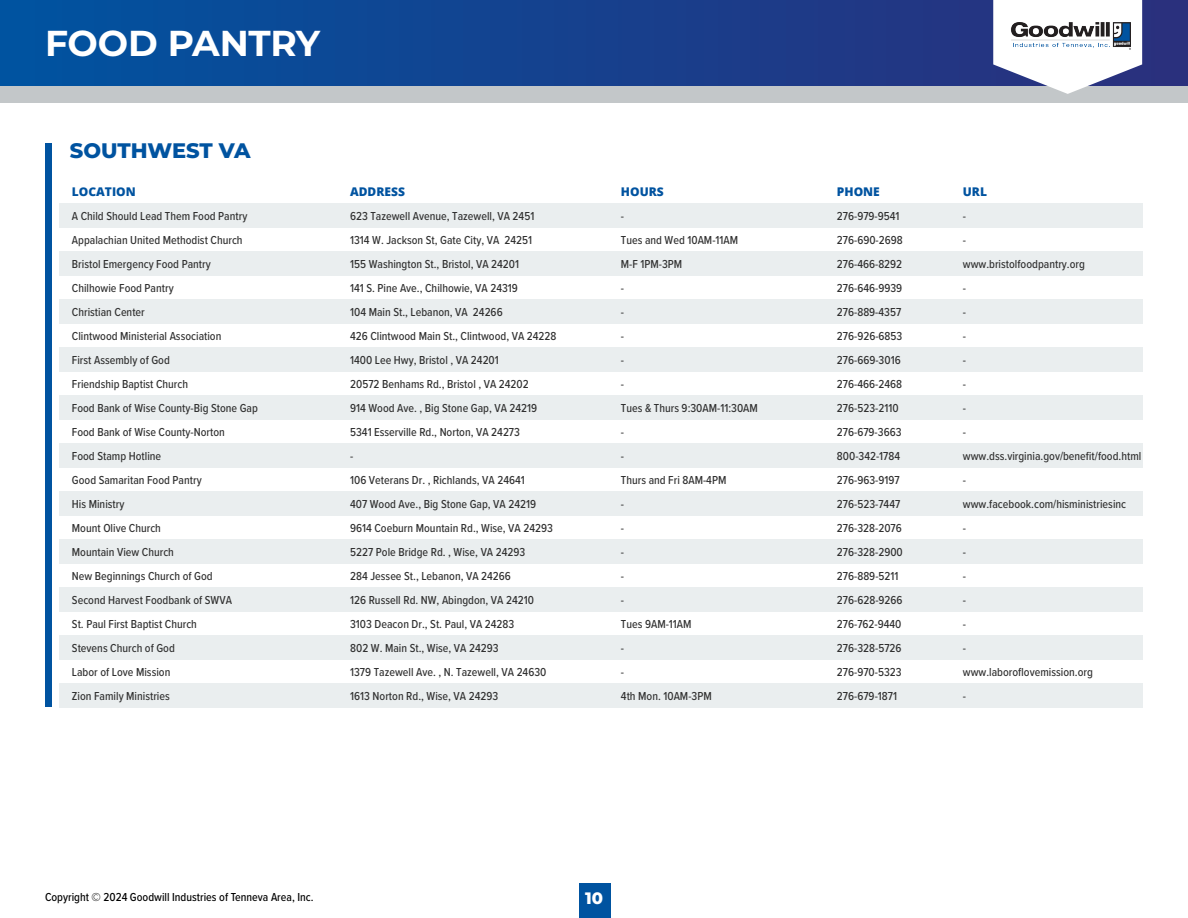
<style>
.page{position:relative;width:1188px;height:918px;background:#fff}
.page>*{position:absolute;margin:0;border:0;box-sizing:border-box;transform-origin:0 0}
.t1{font:700 36px "Montserrat";letter-spacing:-.01em;color:#fff}
.t2{font:800 21px "Montserrat";color:#0053a0}
.t3{font:800 16.5px "Montserrat";color:#fff}
.t4{font:500 12px "Proxima Nova Cond";color:#303030}
.t5{font:500 12px "Proxima Nova Cond";color:#000}
.t6{font:800 12px "Open Sans";color:#0053a0}
</style>
<div class="page">
<svg style="left:0;top:0;width:1188px;height:86px;background:#13428f"></svg>
<div style="left:0;top:86px;width:1188px;height:17px;background:#c3c7c9"></div>
<div style="left:59px;top:203px;width:1084px;height:24px;background:#eaeeef"></div>
<div style="left:59px;top:299px;width:1084px;height:24px;background:#eaeeef"></div>
<div style="left:59px;top:347px;width:1084px;height:24px;background:#eaeeef"></div>
<div style="left:59px;top:395px;width:1084px;height:24px;background:#eaeeef"></div>
<div style="left:59px;top:443px;width:1084px;height:24px;background:#eaeeef"></div>
<div style="left:59px;top:491px;width:1084px;height:24px;background:#eaeeef"></div>
<div style="left:59px;top:539px;width:1084px;height:24px;background:#eaeeef"></div>
<div style="left:59px;top:587px;width:1084px;height:24px;background:#eaeeef"></div>
<div style="left:59px;top:635px;width:1084px;height:24px;background:#eaeeef"></div>
<div style="left:59px;top:683px;width:1084px;height:24px;background:#eaeeef"></div>
<div style="left:59px;top:251px;width:1084px;height:24px;background:#eaeeef"></div>
<div style="left:45px;top:143px;width:6px;height:564px;background:#0053a0"></div>
<svg style="left:993px;top:0;width:149px;height:94px"></svg>
<img style="left:1010px;top:23px;width:120px;height:26px">
<div style="left:579px;top:883px;width:32px;height:35px;background:#0053a0"></div>
<h1 class="t1" style="left:45px;top:17px;width:277px">FOOD PANTRY</h1>
<h2 class="t2" style="left:70px;top:135px;width:182px">SOUTHWEST VA</h2>
<p class="t6" style="left:72px;top:182px;width:65px">LOCATION</p>
<p class="t6" style="left:350px;top:182px;width:56px">ADDRESS</p>
<p class="t6" style="left:621px;top:182px;width:44px">HOURS</p>
<p class="t6" style="left:837px;top:182px;width:44px">PHONE</p>
<p class="t6" style="left:963px;top:182px;width:26px">URL</p>
<p class="t4" style="left:72px;top:207px;width:177px">A Child Should Lead Them Food Pantry</p>
<p class="t4" style="left:350px;top:207px;width:186px">623 Tazewell Avenue, Tazewell, VA 2451</p>
<p class="t4" style="left:621px;top:207px;width:5px">-</p>
<p class="t4" style="left:837px;top:207px;width:64px">276-979-9541</p>
<p class="t4" style="left:963px;top:207px;width:5px">-</p>
<p class="t4" style="left:72px;top:231px;width:172px">Appalachian United Methodist Church</p>
<p class="t4" style="left:350px;top:231px;width:184px">1314 W. Jackson St, Gate City, VA 24251</p>
<p class="t4" style="left:621px;top:231px;width:119px">Tues and Wed 10AM-11AM</p>
<p class="t4" style="left:837px;top:231px;width:67px">276-690-2698</p>
<p class="t4" style="left:963px;top:231px;width:5px">-</p>
<p class="t4" style="left:72px;top:255px;width:140px">Bristol Emergency Food Pantry</p>
<p class="t4" style="left:350px;top:255px;width:171px">155 Washington St., Bristol, VA 24201</p>
<p class="t4" style="left:621px;top:255px;width:63px">M-F 1PM-3PM</p>
<p class="t4" style="left:837px;top:255px;width:67px">276-466-8292</p>
<p class="t4" style="left:963px;top:255px;width:124px">www.bristolfoodpantry.org</p>
<p class="t4" style="left:72px;top:279px;width:103px">Chilhowie Food Pantry</p>
<p class="t4" style="left:350px;top:279px;width:169px">141 S. Pine Ave., Chilhowie, VA 24319</p>
<p class="t4" style="left:621px;top:279px;width:5px">-</p>
<p class="t4" style="left:837px;top:279px;width:67px">276-646-9939</p>
<p class="t4" style="left:963px;top:279px;width:5px">-</p>
<p class="t4" style="left:72px;top:303px;width:74px">Christian Center</p>
<p class="t4" style="left:350px;top:303px;width:154px">104 Main St., Lebanon, VA 24266</p>
<p class="t4" style="left:621px;top:303px;width:5px">-</p>
<p class="t4" style="left:837px;top:303px;width:66px">276-889-4357</p>
<p class="t4" style="left:963px;top:303px;width:5px">-</p>
<p class="t4" style="left:72px;top:327px;width:151px">Clintwood Ministerial Association</p>
<p class="t4" style="left:350px;top:327px;width:208px">426 Clintwood Main St., Clintwood, VA 24228</p>
<p class="t4" style="left:621px;top:327px;width:5px">-</p>
<p class="t4" style="left:837px;top:327px;width:67px">276-926-6853</p>
<p class="t4" style="left:963px;top:327px;width:5px">-</p>
<p class="t4" style="left:72px;top:351px;width:99px">First Assembly of God</p>
<p class="t4" style="left:350px;top:351px;width:150px">1400 Lee Hwy, Bristol , VA 24201</p>
<p class="t4" style="left:621px;top:351px;width:5px">-</p>
<p class="t4" style="left:837px;top:351px;width:65px">276-669-3016</p>
<p class="t4" style="left:963px;top:351px;width:5px">-</p>
<p class="t4" style="left:72px;top:375px;width:118px">Friendship Baptist Church</p>
<p class="t4" style="left:350px;top:375px;width:180px">20572 Benhams Rd., Bristol , VA 24202</p>
<p class="t4" style="left:621px;top:375px;width:5px">-</p>
<p class="t4" style="left:837px;top:375px;width:67px">276-466-2468</p>
<p class="t4" style="left:963px;top:375px;width:5px">-</p>
<p class="t4" style="left:72px;top:399px;width:188px">Food Bank of Wise County-Big Stone Gap</p>
<p class="t4" style="left:350px;top:399px;width:189px">914 Wood Ave. , Big Stone Gap, VA 24219</p>
<p class="t4" style="left:621px;top:399px;width:139px">Tues &amp; Thurs 9:30AM-11:30AM</p>
<p class="t4" style="left:837px;top:399px;width:63px">276-523-2110</p>
<p class="t4" style="left:963px;top:399px;width:5px">-</p>
<p class="t4" style="left:72px;top:423px;width:154px">Food Bank of Wise County-Norton</p>
<p class="t4" style="left:350px;top:423px;width:171px">5341 Esserville Rd., Norton, VA 24273</p>
<p class="t4" style="left:621px;top:423px;width:5px">-</p>
<p class="t4" style="left:837px;top:423px;width:66px">276-679-3663</p>
<p class="t4" style="left:963px;top:423px;width:5px">-</p>
<p class="t4" style="left:72px;top:447px;width:91px">Food Stamp Hotline</p>
<p class="t4" style="left:350px;top:447px;width:5px">-</p>
<p class="t4" style="left:621px;top:447px;width:5px">-</p>
<p class="t4" style="left:837px;top:447px;width:65px">800-342-1784</p>
<p class="t4" style="left:963px;top:447px;width:180px">www.dss.virginia.gov/benefit/food.html</p>
<p class="t4" style="left:72px;top:471px;width:131px">Good Samaritan Food Pantry</p>
<p class="t4" style="left:350px;top:471px;width:176px">106 Veterans Dr. , Richlands, VA 24641</p>
<p class="t4" style="left:621px;top:471px;width:107px">Thurs and Fri 8AM-4PM</p>
<p class="t4" style="left:837px;top:471px;width:64px">276-963-9197</p>
<p class="t4" style="left:963px;top:471px;width:5px">-</p>
<p class="t4" style="left:72px;top:495px;width:54px">His Ministry</p>
<p class="t4" style="left:350px;top:495px;width:187px">407 Wood Ave., Big Stone Gap, VA 24219</p>
<p class="t4" style="left:621px;top:495px;width:5px">-</p>
<p class="t4" style="left:837px;top:495px;width:65px">276-523-7447</p>
<p class="t4" style="left:963px;top:495px;width:165px">www.facebook.com/hisministriesinc</p>
<p class="t4" style="left:72px;top:519px;width:91px">Mount Olive Church</p>
<p class="t4" style="left:350px;top:519px;width:204px">9614 Coeburn Mountain Rd., Wise, VA 24293</p>
<p class="t4" style="left:621px;top:519px;width:5px">-</p>
<p class="t4" style="left:837px;top:519px;width:66px">276-328-2076</p>
<p class="t4" style="left:963px;top:519px;width:5px">-</p>
<p class="t4" style="left:72px;top:543px;width:104px">Mountain View Church</p>
<p class="t4" style="left:350px;top:543px;width:177px">5227 Pole Bridge Rd. , Wise, VA 24293</p>
<p class="t4" style="left:621px;top:543px;width:5px">-</p>
<p class="t4" style="left:837px;top:543px;width:67px">276-328-2900</p>
<p class="t4" style="left:963px;top:543px;width:5px">-</p>
<p class="t4" style="left:72px;top:567px;width:142px">New Beginnings Church of God</p>
<p class="t4" style="left:350px;top:567px;width:162px">284 Jessee St., Lebanon, VA 24266</p>
<p class="t4" style="left:621px;top:567px;width:5px">-</p>
<p class="t4" style="left:837px;top:567px;width:63px">276-889-5211</p>
<p class="t4" style="left:963px;top:567px;width:5px">-</p>
<p class="t4" style="left:72px;top:591px;width:162px">Second Harvest Foodbank of SWVA</p>
<p class="t4" style="left:350px;top:591px;width:185px">126 Russell Rd. NW, Abingdon, VA 24210</p>
<p class="t4" style="left:621px;top:591px;width:5px">-</p>
<p class="t4" style="left:837px;top:591px;width:67px">276-628-9266</p>
<p class="t4" style="left:963px;top:591px;width:5px">-</p>
<p class="t4" style="left:72px;top:615px;width:127px">St. Paul First Baptist Church</p>
<p class="t4" style="left:350px;top:615px;width:166px">3103 Deacon Dr., St. Paul, VA 24283</p>
<p class="t4" style="left:621px;top:615px;width:72px">Tues 9AM-11AM</p>
<p class="t4" style="left:837px;top:615px;width:66px">276-762-9440</p>
<p class="t4" style="left:963px;top:615px;width:5px">-</p>
<p class="t4" style="left:72px;top:639px;width:104px">Stevens Church of God</p>
<p class="t4" style="left:350px;top:639px;width:150px">802 W. Main St., Wise, VA 24293</p>
<p class="t4" style="left:621px;top:639px;width:5px">-</p>
<p class="t4" style="left:837px;top:639px;width:66px">276-328-5726</p>
<p class="t4" style="left:963px;top:639px;width:5px">-</p>
<p class="t4" style="left:72px;top:663px;width:100px">Labor of Love Mission</p>
<p class="t4" style="left:350px;top:663px;width:198px">1379 Tazewell Ave. , N. Tazewell, VA 24630</p>
<p class="t4" style="left:621px;top:663px;width:5px">-</p>
<p class="t4" style="left:837px;top:663px;width:66px">276-970-5323</p>
<p class="t4" style="left:963px;top:663px;width:131px">www.laboroflovemission.org</p>
<p class="t4" style="left:72px;top:687px;width:99px">Zion Family Ministries</p>
<p class="t4" style="left:350px;top:687px;width:150px">1613 Norton Rd., Wise, VA 24293</p>
<p class="t4" style="left:621px;top:687px;width:92px">4th Mon. 10AM-3PM</p>
<p class="t4" style="left:837px;top:687px;width:62px">276-679-1871</p>
<p class="t4" style="left:963px;top:687px;width:5px">-</p>
<p class="t5" style="left:45px;top:888px;width:270px">Copyright © 2024 Goodwill Industries of Tenneva Area, Inc.</p>
<h3 class="t3" style="left:585px;top:886px;width:19px">10</h3>
</div>
